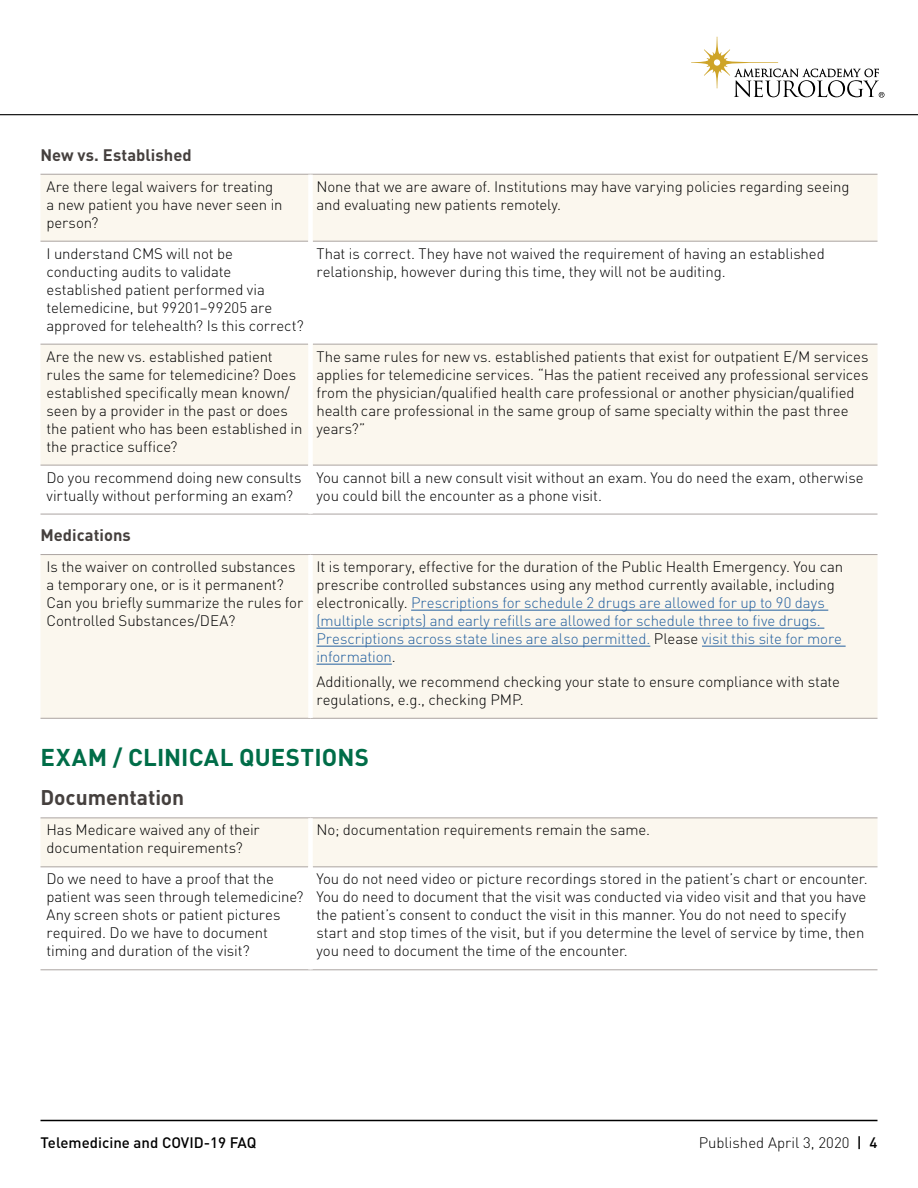
<style>
.page{position:relative;width:918px;height:1188px;background:#fff}
.page>*{position:absolute;margin:0;border:0;box-sizing:border-box;transform-origin:0 0}
.t1{font:700 24px "DIN Pro";letter-spacing:.01em;color:#006d48}
.t2{font:700 21px "DIN Pro";letter-spacing:-.005em;color:#45403e}
.t3{font:700 16.5px "DIN Pro";color:#45403e}
.t4{font:300 15px/18px "DIN Pro";letter-spacing:-.005em;color:#000}
.t5{font:300 15px/18px "DIN Pro";letter-spacing:-.005em;color:#215e9e}
.t6{font:500 15px "DIN Pro";color:#000}
.s1{color:#000}
.s2{font-weight:500}
</style>
<div class="page">
<svg style="left:691px;top:37px;width:193px;height:61px"></svg>
<hr style="left:0;top:114px;width:918px;height:1px;background:#000">
<hr style="left:40px;top:1120px;width:838px;height:1px;background:#000">
<svg style="left:40px;top:175px;width:838px;height:290px;fill:#fbf7ee"></svg>
<hr style="left:40px;top:241px;width:268px;height:1px;background:#aba4a1">
<hr style="left:313px;top:241px;width:565px;height:1px;background:#aba4a1">
<hr style="left:40px;top:344px;width:268px;height:1px;background:#aba4a1">
<hr style="left:313px;top:344px;width:565px;height:1px;background:#aba4a1">
<hr style="left:40px;top:465px;width:268px;height:1px;background:#aba4a1">
<hr style="left:313px;top:465px;width:565px;height:1px;background:#aba4a1">
<hr style="left:40px;top:174px;width:270px;height:1px;background:#aba4a1">
<hr style="left:40px;top:514px;width:270px;height:1px;background:#aba4a1">
<hr style="left:310px;top:174px;width:568px;height:1px;background:#aba4a1">
<hr style="left:310px;top:514px;width:568px;height:1px;background:#aba4a1">
<div style="left:308px;top:175px;width:5px;height:66px;background:#fff"></div>
<div style="left:308px;top:241px;width:5px;height:103px;background:#fff"></div>
<div style="left:308px;top:344px;width:5px;height:121px;background:#fff"></div>
<div style="left:40px;top:555px;width:838px;height:163px;background:#fbf7ee"></div>
<hr style="left:40px;top:554px;width:270px;height:1px;background:#aba4a1">
<hr style="left:40px;top:718px;width:270px;height:1px;background:#aba4a1">
<hr style="left:310px;top:554px;width:568px;height:1px;background:#aba4a1">
<hr style="left:310px;top:718px;width:568px;height:1px;background:#aba4a1">
<div style="left:308px;top:555px;width:5px;height:163px;background:#fff"></div>
<hr style="left:411px;top:610px;width:417px;height:1px;background:#215e9e">
<hr style="left:316px;top:628px;width:508px;height:1px;background:#215e9e">
<hr style="left:316px;top:646px;width:334px;height:1px;background:#215e9e">
<hr style="left:702px;top:646px;width:144px;height:1px;background:#215e9e">
<hr style="left:316px;top:664px;width:76px;height:1px;background:#215e9e">
<div style="left:41px;top:819px;width:836px;height:47px;background:#fbf7ee"></div>
<hr style="left:40px;top:969px;width:270px;height:1px;background:#aba4a1">
<hr style="left:310px;top:969px;width:568px;height:1px;background:#aba4a1">
<hr style="left:40px;top:866px;width:268px;height:1px;background:#aba4a1">
<hr style="left:313px;top:866px;width:565px;height:1px;background:#aba4a1">
<hr style="left:40px;top:818px;width:270px;height:1px;background:#aba4a1">
<hr style="left:310px;top:818px;width:568px;height:1px;background:#aba4a1">
<div style="left:308px;top:818px;width:5px;height:49px;background:#fff"></div>
<p class="t3" style="left:40px;top:142px;width:153px">New vs. Established</p>
<p class="t4" style="left:46px;top:176px;width:238px">Are there legal waivers for treating a new patient you have never seen in person?</p>
<p class="t4" style="left:316px;top:176px;width:535px">None that we are aware of. Institutions may have varying policies regarding seeing and evaluating new patients remotely.</p>
<p class="t4" style="left:46px;top:243px;width:259px">I understand CMS will not be conducting audits to validate established patient performed via telemedicine, but 99201–99205 are approved for telehealth? Is this correct?</p>
<p class="t4" style="left:316px;top:243px;width:510px">That is correct. They have not waived the requirement of having an established relationship, however during this time, they will not be auditing.</p>
<p class="t4" style="left:46px;top:346px;width:257px">Are the new vs. established patient rules the same for telemedicine? Does established specifically mean known/ seen by a provider in the past or does the patient who has been established in the practice suffice?</p>
<p class="t4" style="left:316px;top:346px;width:553px">The same rules for new vs. established patients that exist for outpatient E/M services applies for telemedicine services. “Has the patient received any professional services from the physician/qualified health care professional or another physician/qualified health care professional in the same group of same specialty within the past three years?”</p>
<p class="t4" style="left:46px;top:467px;width:257px">Do you recommend doing new consults virtually without performing an exam?</p>
<p class="t4" style="left:316px;top:467px;width:549px">You cannot bill a new consult visit without an exam. You do need the exam, otherwise you could bill the encounter as a phone visit.</p>
<p class="t3" style="left:40px;top:523px;width:92px">Medications</p>
<p class="t4" style="left:46px;top:557px;width:258px">Is the waiver on controlled substances a temporary one, or is it permanent?<br>Can you briefly summarize the rules for Controlled Substances/DEA?</p>
<p class="t5" style="left:316px;top:557px;width:528px"><span class="s1">It is temporary, effective for the duration of the Public Health Emergency. You can prescribe controlled substances using any method currently available, including electronically.</span> Prescriptions for schedule 2 drugs are allowed for up to 90 days (multiple scripts) and early refills are allowed for schedule three to five drugs.<br>Prescriptions across state lines are also permitted. <span class="s1">Please</span> visit this site for more information<span class="s1">.</span></p>
<p class="t4" style="left:316px;top:671px;width:525px">Additionally, we recommend checking your state to ensure compliance with state regulations, e.g., checking PMP.</p>
<h1 class="t1" style="left:41px;top:738px;width:330px">EXAM / CLINICAL QUESTIONS</h1>
<h2 class="t2" style="left:40px;top:781px;width:145px">Documentation</h2>
<p class="t4" style="left:46px;top:820px;width:215px">Has Medicare waived any of their documentation requirements?</p>
<p class="t4" style="left:316px;top:820px;width:335px">No; documentation requirements remain the same.</p>
<p class="t4" style="left:46px;top:869px;width:259px">Do we need to have a proof that the patient was seen through telemedicine?<br>Any screen shots or patient pictures required. Do we have to document timing and duration of the visit?</p>
<p class="t4" style="left:316px;top:869px;width:553px">You do not need video or picture recordings stored in the patient’s chart or encounter.<br>You do need to document that the visit was conducted via video visit and that you have the patient’s consent to conduct the visit in this manner. You do not need to specify start and stop times of the visit, but if you determine the level of service by time, then you need to document the time of the encounter.</p>
<p class="t6" style="left:40px;top:1130px;width:218px">Telemedicine and COVID-19 FAQ</p>
<p class="t4" style="left:699px;top:1132px;width:180px">Published April 3, 2020 <span class="s2">| 4</span></p>
</div>
